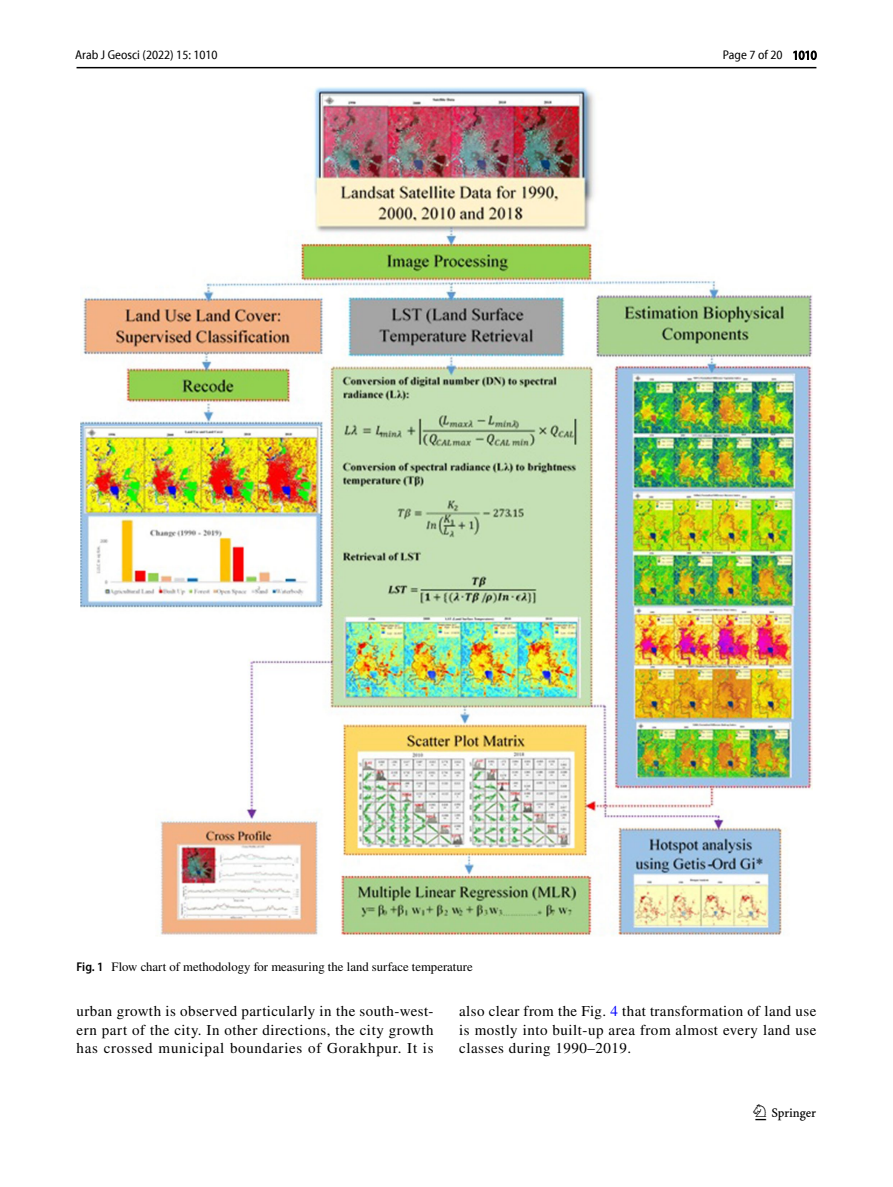
<style>
.page{position:relative;width:893px;height:1187px;background:#fff}
.page>*{position:absolute;margin:0;border:0;box-sizing:border-box;transform-origin:0 0}
.t1{font:22.5px "Springnew Regular 3";color:#000}
.t2{font:15px/18.8px "STIX";letter-spacing:.035em;color:#000;text-align:justify}
.t3{font:12.75px "STIX";color:#000}
.t4{font:semi-condensed 12.75px "Myriad Pro Unic";color:#000}
.s1{font-family:"Myriad Pro";font-weight:600;font-stretch:semi-condensed}
.s2{color:#00f}
</style>
<div class="page">
<hr style="left:77px;top:67px;width:739px;height:1px;background:#000">
<img style="left:81px;top:87px;width:731px;height:849px">
<p class="t4" style="left:75px;top:50px;width:144px">Arab J Geosci (2022) 15: 1010</p>
<p class="t4" style="left:723px;top:50px;width:96px">Page 7 of 20 1010</p>
<p class="t3" style="left:77px;top:958px;width:398px"><span class="s1">Fig. 1</span> Flow chart of methodology for measuring the land surface temperature</p>
<p class="t2" style="left:77px;top:1002px;width:359px">urban growth is observed particularly in the south-west&shy;ern part of the city. In other directions, the city growth has crossed municipal boundaries of Gorakhpur. It is</p>
<p class="t2" style="left:459px;top:1002px;width:359px">also clear from the Fig. <span class="s2">4</span> that transformation of land use is mostly into built-up area from almost every land use classes during 1990–2019.</p>
<h1 class="t1" style="left:755px;top:1104px;width:62px">1 3</h1>
</div>
